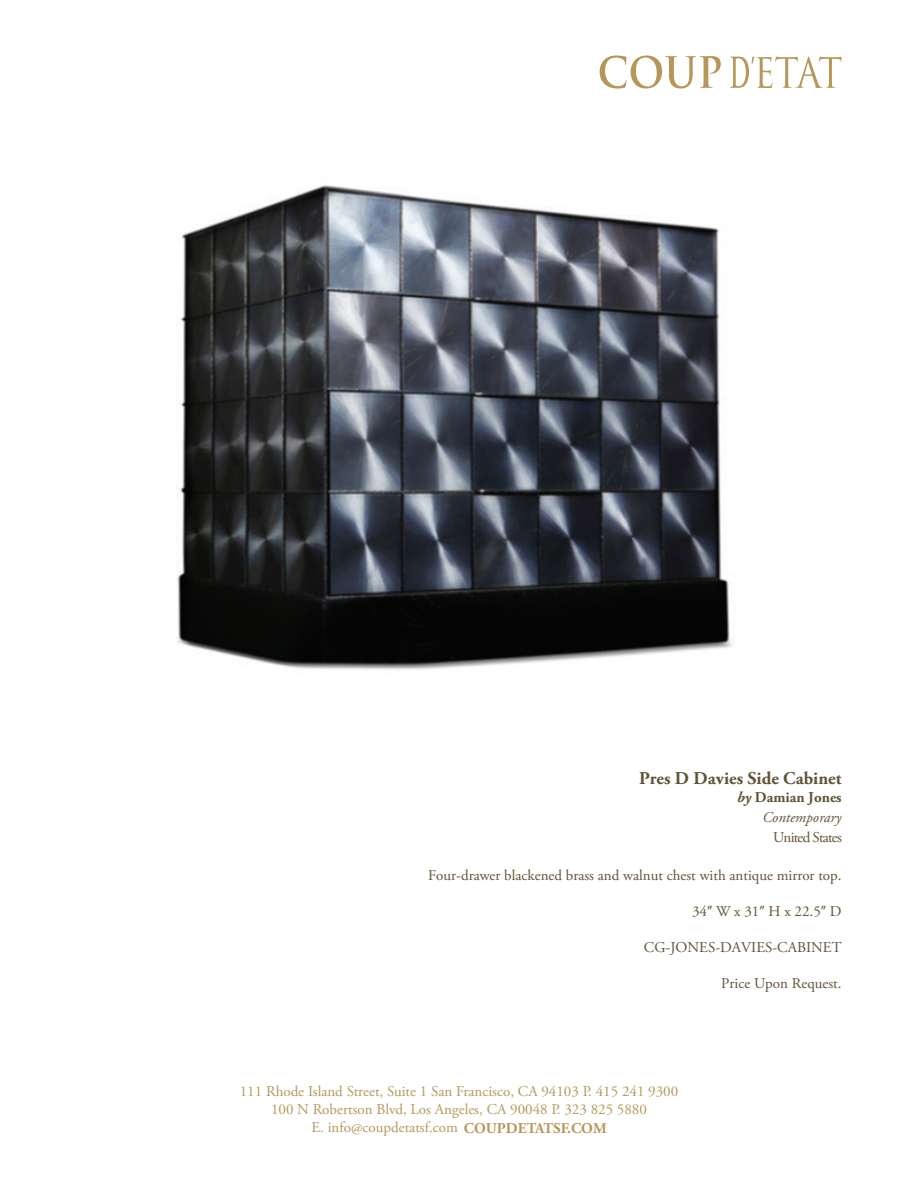
<style>
.page{position:relative;width:918px;height:1188px;background:#fff}
.page>*{position:absolute;margin:0;border:0;box-sizing:border-box;transform-origin:0 0}
.t1{font:700 18px "Adobe Garamond Pro";color:#615336}
.t2{font:15px/18px "Adobe Garamond Pro";color:#b69759;text-align:center}
.t3{font:15px "Adobe Garamond Pro";color:#615336}
.t4{font:italic 15px/20.4px "Adobe Garamond Pro";color:#615336;text-align:right}
.t5{font:15px "Adobe Garamond Pro";letter-spacing:-.055em;color:#615336}
.s1{font-weight:700}
.s2{font-weight:700;font-style:normal}
.s3{font-family:"Myriad Pro"}
</style>
<div class="page">
<svg style="left:600px;top:56px;width:121px;height:33px"></svg>
<svg style="left:730px;top:56px;width:112px;height:32px"></svg>
<img style="left:176px;top:185px;width:557px;height:485px">
<p class="t1" style="left:639px;top:768px;width:204px">Pres D Davies Side Cabinet</p>
<p class="t4" style="left:737px;top:787px;width:106px"><span class="s1">by</span> <span class="s2">Damian Jones<br></span>Contemporary</p>
<p class="t5" style="left:773px;top:829px;width:70px">United States</p>
<p class="t3" style="left:428px;top:867px;width:415px">Four-drawer blackened brass and walnut chest with antique mirror top.</p>
<p class="t3" style="left:692px;top:903px;width:151px">34<span class="s3">”</span> W x 31<span class="s3">”</span> H x 22.5<span class="s3">”</span> D</p>
<p class="t3" style="left:644px;top:939px;width:199px">CG-JONES-DAVIES-CABINET</p>
<p class="t3" style="left:721px;top:975px;width:122px">Price Upon Request.</p>
<p class="t2" style="left:240px;top:1083px;width:440px">111 Rhode Island Street, Suite 1 San Francisco, CA 94103 P. 415 241 9300<br>100 N Robertson Blvd, Los Angeles, CA 90048 P. 323 825 5880<br>E. info@coupdetatsf.com <span class="s1">COUPDETATSF.COM</span></p>
</div>
